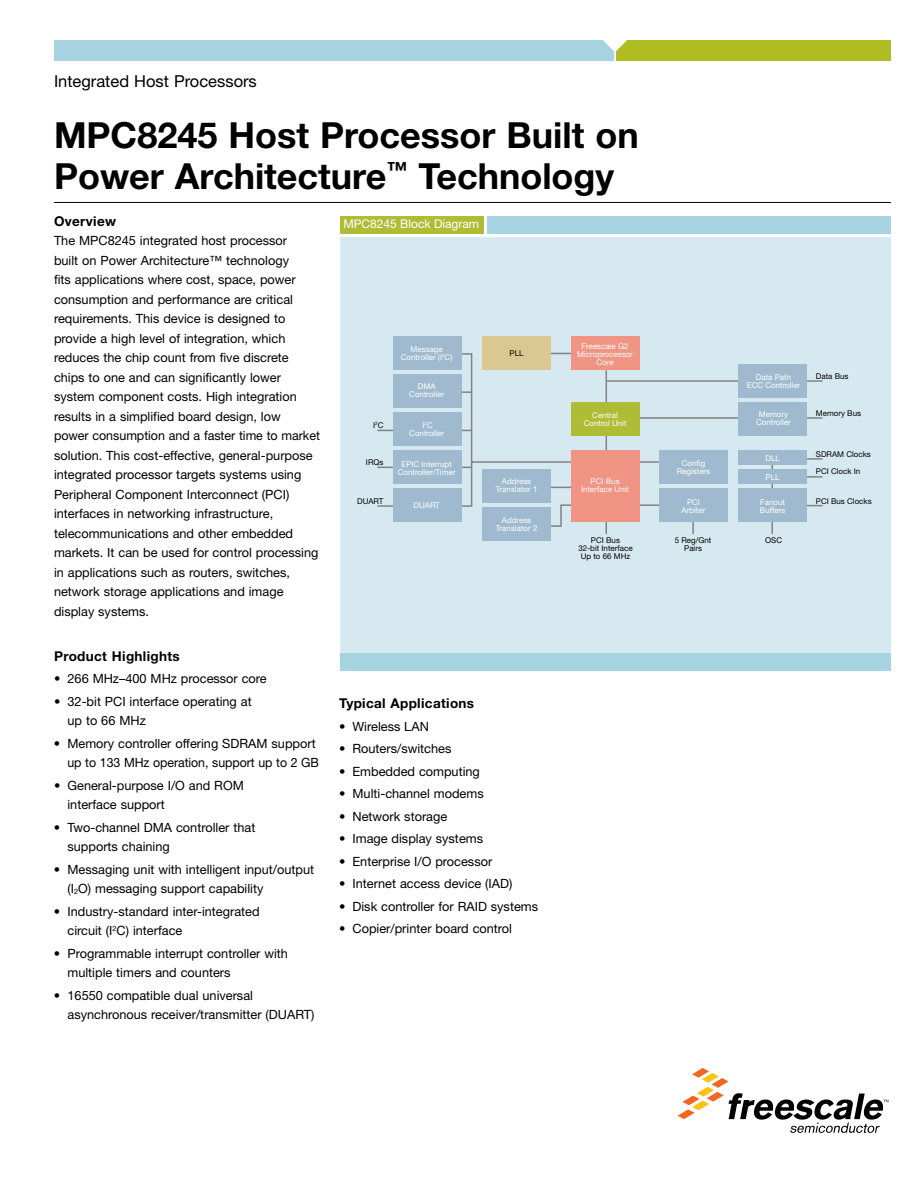
<style>
.page{position:relative;width:918px;height:1188px;background:#fff}
.page>*{position:absolute;margin:0;border:0;box-sizing:border-box;transform-origin:0 0}
.t1{font:700 36px/40.5px "Helvetica Neue LT Pro";color:#000}
.t2{font:16.5px "Helvetica Neue LT Pro";color:#000}
.t3{font:700 13.5px "Helvetica Neue LT Pro";letter-spacing:.025em;color:#000}
.t4{font:12.75px/19.5px "Helvetica Neue LT Pro";color:#000}
.t5{font:12px "Helvetica Neue LT Pro";color:#fff}
.t6{font:7.95px/8.1px "Helvetica Neue LT Pro";color:#fff;text-align:center}
.t7{font:7.95px/8.1px "Helvetica Neue LT Pro";color:#000;text-align:center}
.s1{font-size:7.5px}
</style>
<div class="page">
<div style="left:616px;top:40px;width:275px;height:21px;background:#afbc22"></div>
<div style="left:54px;top:40px;width:560px;height:21px;background:#a5d3e2"></div>
<svg style="left:603px;top:40px;width:25px;height:12px"></svg>
<hr style="left:54px;top:202px;width:837px;height:1px;background:#000">
<div style="left:340px;top:237px;width:551px;height:426px;background:#d7e9f0"></div>
<div style="left:485px;top:216px;width:406px;height:18px;background:#a5d3e2"></div>
<div style="left:340px;top:653px;width:551px;height:18px;background:#a5d3e2"></div>
<div style="left:340px;top:216px;width:147px;height:18px;background:#afbc36"></div>
<hr style="left:484px;top:216px;width:3px;height:18px;background:#fff">
<svg style="left:377px;top:352px;width:446px;height:182px"></svg>
<div style="left:393px;top:336px;width:69px;height:34px;background:#9fbace"></div>
<div style="left:393px;top:374px;width:69px;height:34px;background:#9fbace"></div>
<div style="left:393px;top:412px;width:69px;height:34px;background:#9fbace"></div>
<div style="left:738px;top:364px;width:69px;height:34px;background:#9fbace"></div>
<div style="left:738px;top:402px;width:69px;height:34px;background:#9fbace"></div>
<div style="left:393px;top:450px;width:69px;height:34px;background:#9fbace"></div>
<div style="left:393px;top:488px;width:69px;height:34px;background:#9fbace"></div>
<div style="left:659px;top:450px;width:69px;height:34px;background:#9fbace"></div>
<div style="left:659px;top:488px;width:69px;height:34px;background:#9fbace"></div>
<div style="left:738px;top:450px;width:69px;height:15px;background:#9fbace"></div>
<div style="left:738px;top:470px;width:69px;height:14px;background:#9fbace"></div>
<div style="left:738px;top:488px;width:69px;height:34px;background:#9fbace"></div>
<div style="left:482px;top:469px;width:69px;height:34px;background:#9fbace"></div>
<div style="left:482px;top:336px;width:69px;height:34px;background:#dac792"></div>
<div style="left:571px;top:402px;width:69px;height:34px;background:#afbc36"></div>
<div style="left:571px;top:336px;width:69px;height:34px;background:#f09483"></div>
<div style="left:482px;top:507px;width:69px;height:34px;background:#9fbace"></div>
<div style="left:571px;top:450px;width:69px;height:72px;background:#f09483"></div>
<svg style="left:462px;top:391px;width:10px;height:2px"></svg>
<svg style="left:551px;top:487px;width:20px;height:1px"></svg>
<svg style="left:551px;top:353px;width:20px;height:1px"></svg>
<svg style="left:678px;top:1068px;width:210px;height:65px"></svg>
<p class="t2" style="left:54px;top:71px;width:204px">Integrated Host Processors</p>
<h1 class="t1" style="left:54px;top:114px;width:586px">MPC8245 Host Processor Built on<br>Power Architecture<sup>™</sup> Technology</h1>
<p class="t5" style="left:343px;top:217px;width:137px">MPC8245 Block Diagram</p>
<p class="t3" style="left:54px;top:212px;width:64px">Overview</p>
<p class="t4" style="left:54px;top:231px;width:268px">The MPC8245 integrated host processor<br>built on Power Architecture™ technology<br>fits applications where cost, space, power consumption and performance are critical requirements. This device is designed to provide a high level of integration, which reduces the chip count from five discrete chips to one and can significantly lower system component costs. High integration results in a simplified board design, low<br>power consumption and a faster time to market solution. This cost-effective, general-purpose integrated processor targets systems using Peripheral Component Interconnect (PCI) interfaces in networking infrastructure, telecommunications and other embedded markets. It can be used for control processing in applications such as routers, switches, network storage applications and image display systems.</p>
<p class="t3" style="left:54px;top:647px;width:127px">Product Highlights</p>
<p class="t4" style="left:54px;top:669px;width:214px">• 266 MHz–400 MHz processor core</p>
<p class="t4" style="left:68px;top:691px;width:186px;text-indent:-14px">• 32-bit PCI interface operating at up to 66 MHz</p>
<p class="t4" style="left:54px;top:733px;width:267px;text-align:right">• Memory controller offering SDRAM support up to 133 MHz operation, support up to 2 GB</p>
<p class="t4" style="left:68px;top:775px;width:178px;text-indent:-14px">• General-purpose I/O and ROM interface support</p>
<p class="t4" style="left:68px;top:817px;width:189px;text-indent:-14px">• Two-channel DMA controller that supports chaining</p>
<p class="t4" style="left:68px;top:859px;width:248px;text-indent:-14px">• Messaging unit with intelligent input/output (I<span class="s1">2</span>O) messaging support capability</p>
<p class="t4" style="left:68px;top:901px;width:194px;text-indent:-14px">• Industry-standard inter-integrated circuit (I<sup>2</sup>C) interface</p>
<p class="t4" style="left:68px;top:943px;width:222px;text-indent:-14px">• Programmable interrupt controller with multiple timers and counters</p>
<p class="t4" style="left:68px;top:985px;width:249px;text-indent:-14px">• 16550 compatible dual universal asynchronous receiver/transmitter (DUART)</p>
<p class="t6" style="left:577px;top:342px;width:57px">Freescale G2<br>Microprocessor<br>Core</p>
<p class="t6" style="left:401px;top:345px;width:53px">Message<br>Controller (I<sup>2</sup>C)</p>
<p class="t7" style="left:510px;top:349px;width:16px">PLL</p>
<p class="t6" style="left:409px;top:382px;width:36px">DMA<br>Controller</p>
<p class="t6" style="left:584px;top:410px;width:44px">Central<br>Control Unit</p>
<p class="t7" style="left:373px;top:421px;width:12px">I<sup>2</sup>C</p>
<p class="t6" style="left:409px;top:421px;width:36px">I<sup>2</sup>C<br>Controller</p>
<p class="t6" style="left:398px;top:460px;width:59px">EPIC Interrupt<br>Controller/Timer</p>
<p class="t6" style="left:413px;top:501px;width:28px">DUART</p>
<p class="t7" style="left:366px;top:458px;width:19px">IRQs</p>
<p class="t6" style="left:496px;top:477px;width:43px">Address<br>Translator 1</p>
<p class="t6" style="left:581px;top:477px;width:49px">PCI Bus<br>Interface Unit</p>
<p class="t7" style="left:357px;top:497px;width:28px">DUART</p>
<p class="t6" style="left:496px;top:516px;width:43px">Address<br>Translator 2</p>
<p class="t7" style="left:578px;top:536px;width:56px">PCI Bus<br>32-bit Interface<br>Up to 66 MHz</p>
<p class="t3" style="left:339px;top:695px;width:137px">Typical Applications</p>
<p class="t4" style="left:339px;top:716px;width:91px">• Wireless LAN</p>
<p class="t4" style="left:339px;top:739px;width:114px">• Routers/switches</p>
<p class="t4" style="left:339px;top:761px;width:142px">• Embedded computing</p>
<p class="t4" style="left:339px;top:784px;width:146px">• Multi-channel modems</p>
<p class="t4" style="left:339px;top:806px;width:110px">• Network storage</p>
<p class="t4" style="left:339px;top:829px;width:146px">• Image display systems</p>
<p class="t4" style="left:339px;top:851px;width:155px">• Enterprise I/O processor</p>
<p class="t4" style="left:339px;top:874px;width:175px">• Internet access device (IAD)</p>
<p class="t4" style="left:339px;top:896px;width:201px">• Disk controller for RAID systems</p>
<p class="t4" style="left:339px;top:919px;width:175px">• Copier/printer board control</p>
<p class="t6" style="left:747px;top:373px;width:55px">Data Path<br>ECC Controller</p>
<p class="t6" style="left:756px;top:410px;width:36px">Memory<br>Controller</p>
<p class="t6" style="left:765px;top:454px;width:16px">DLL</p>
<p class="t6" style="left:677px;top:459px;width:35px">Config<br>Registers</p>
<p class="t6" style="left:682px;top:498px;width:25px">PCI<br>Arbiter</p>
<p class="t6" style="left:760px;top:498px;width:27px;text-align:left">Fanout<br>Buffers</p>
<p class="t6" style="left:766px;top:473px;width:16px">PLL</p>
<p class="t7" style="left:675px;top:536px;width:38px">5 Reg/Gnt</p>
<p class="t7" style="left:765px;top:536px;width:18px">OSC</p>
<p class="t7" style="left:684px;top:544px;width:19px">Pairs</p>
<p class="t7" style="left:816px;top:372px;width:34px">Data Bus</p>
<p class="t7" style="left:816px;top:409px;width:47px">Memory Bus</p>
<p class="t7" style="left:816px;top:449px;width:57px">SDRAM Clocks</p>
<p class="t7" style="left:816px;top:467px;width:46px">PCI Clock In</p>
<p class="t7" style="left:816px;top:497px;width:57px">PCI Bus Clocks</p>
</div>
